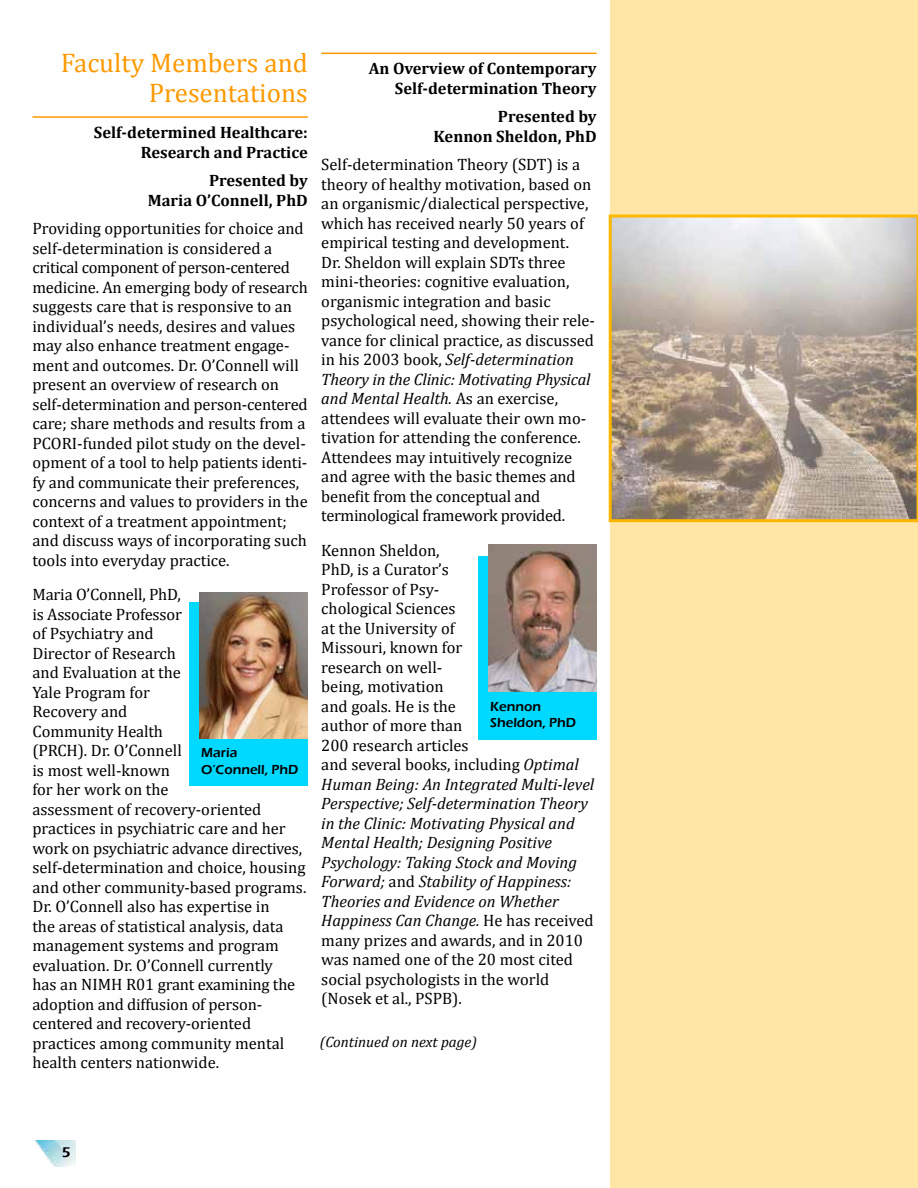
<style>
.page{position:relative;width:918px;height:1188px;background:#fff}
.page>*{position:absolute;margin:0;border:0;box-sizing:border-box;transform-origin:0 0}
.t1{font:27px/30px "Cambria";color:#f90;text-align:right}
.t2{font:16.5px/19.5px "Cambria";color:#000}
.t3{font:700 16.5px/19.5px "Cambria";color:#000;text-align:right}
.t4{font:italic 15px "Cambria";color:#000}
.t5{font:600 14.4px "Eras ITC";color:#000}
.t6{font:600 13.5px/16.5px "Eras ITC";color:#000}
.s1{font-style:italic}
</style>
<div class="page">
<div style="left:610px;top:0;width:308px;height:1188px;background:#ffe6a6"></div>
<hr style="left:32px;top:116px;width:276px;height:2px;background:#f90">
<hr style="left:321px;top:53px;width:276px;height:1px;background:#f90">
<div style="left:189px;top:603px;width:119px;height:183px;background:#00d9ff"></div>
<img style="left:199px;top:592px;width:108px;height:147px">
<div style="left:478px;top:556px;width:119px;height:184px;background:#00d9ff"></div>
<img style="left:488px;top:544px;width:108px;height:147px">
<img style="left:35px;top:1141px;width:41px;height:26px">
<svg style="left:609px;top:214px;width:309px;height:308px;background:#bcae9e"></svg>
<h1 class="t1" style="left:61px;top:48px;width:249px">Faculty Members and<br>Presentations</h1>
<p class="t3" style="left:94px;top:122px;width:216px">Self-determined Healthcare:<br>Research and Practice</p>
<p class="t3" style="left:148px;top:170px;width:162px">Presented by<br>Maria O’Connell, PhD</p>
<p class="t2" style="left:32px;top:219px;width:277px">Providing opportunities for choice and self-determination is considered a critical component of person-centered medicine. An emerging body of research suggests care that is responsive to an individual’s needs, desires and values may also enhance treatment engage&shy;ment and outcomes. Dr. O’Connell will present an overview of research on self-determination and person-centered care; share methods and results from a PCORI-funded pilot study on the devel&shy;opment of a tool to help patients identi&shy;fy and communicate their preferences, concerns and values to providers in the context of a treatment appointment; and discuss ways of incorporating such tools into everyday practice.</p>
<p class="t2" style="left:32px;top:585px;width:276px">Maria O’Connell, PhD,<br>is Associate Professor<br>of Psychiatry and<br>Director of Research<br>and Evaluation at the<br>Yale Program for<br>Recovery and<br>Community Health<br>(PRCH). Dr. O’Connell<br>is most well-known<br>for her work on the<br>assessment of recovery-oriented practices in psychiatric care and her work on psychiatric advance directives, self-determination and choice, housing and other community-based programs.<br>Dr. O’Connell also has expertise in<br>the areas of statistical analysis, data management systems and program evaluation. Dr. O’Connell currently<br>has an NIMH R01 grant examining the adoption and diffusion of person&shy;centered and recovery-oriented practices among community mental health centers nationwide.</p>
<p class="t6" style="left:201px;top:745px;width:99px">Maria<br>O’Connell, PhD</p>
<p class="t3" style="left:369px;top:58px;width:229px">An Overview of Contemporary<br>Self-determination Theory</p>
<p class="t3" style="left:434px;top:106px;width:165px">Presented by<br>Kennon Sheldon, PhD</p>
<p class="t2" style="left:321px;top:155px;width:275px">Self-determination Theory (SDT) is a theory of healthy motivation, based on an organismic/dialectical perspective, which has received nearly 50 years of empirical testing and development.<br>Dr. Sheldon will explain SDTs three mini-theories: cognitive evaluation, organismic integration and basic psychological need, showing their rele&shy;vance for clinical practice, as discussed in his 2003 book, <span class="s1">Self-determination Theory in the Clinic: Motivating Physical and Mental Health.</span> As an exercise, attendees will evaluate their own mo&shy;tivation for attending the conference.<br>Attendees may intuitively recognize and agree with the basic themes and benefit from the conceptual and terminological framework provided.</p>
<p class="t2" style="left:321px;top:540px;width:274px">Kennon Sheldon,<br>PhD, is a Curator’s<br>Professor of Psy-<br>chological Sciences<br>at the University of<br>Missouri, known for<br>research on well-<br>being, motivation<br>and goals. He is the<br>author of more than<br>200 research articles<br>and several books, including <span class="s1">Optimal<br>Human Being: An Integrated Multi-level<br>Perspective; Self-determination Theory in the Clinic: Motivating Physical and<br>Mental Health; Designing Positive<br>Psychology: Taking Stock and Moving<br>Forward;</span> and <span class="s1">Stability of Happiness:<br>Theories and Evidence on Whether<br>Happiness Can Change.</span> He has received many prizes and awards, and in 2010 was named one of the 20 most cited social psychologists in the world (Nosek et al., PSPB).</p>
<p class="t6" style="left:490px;top:698px;width:87px">Kennon<br>Sheldon, PhD</p>
<p class="t4" style="left:320px;top:1031px;width:159px">(Continued on next page)</p>
<p class="t5" style="left:62px;top:1144px;width:10px">5</p>
</div>
